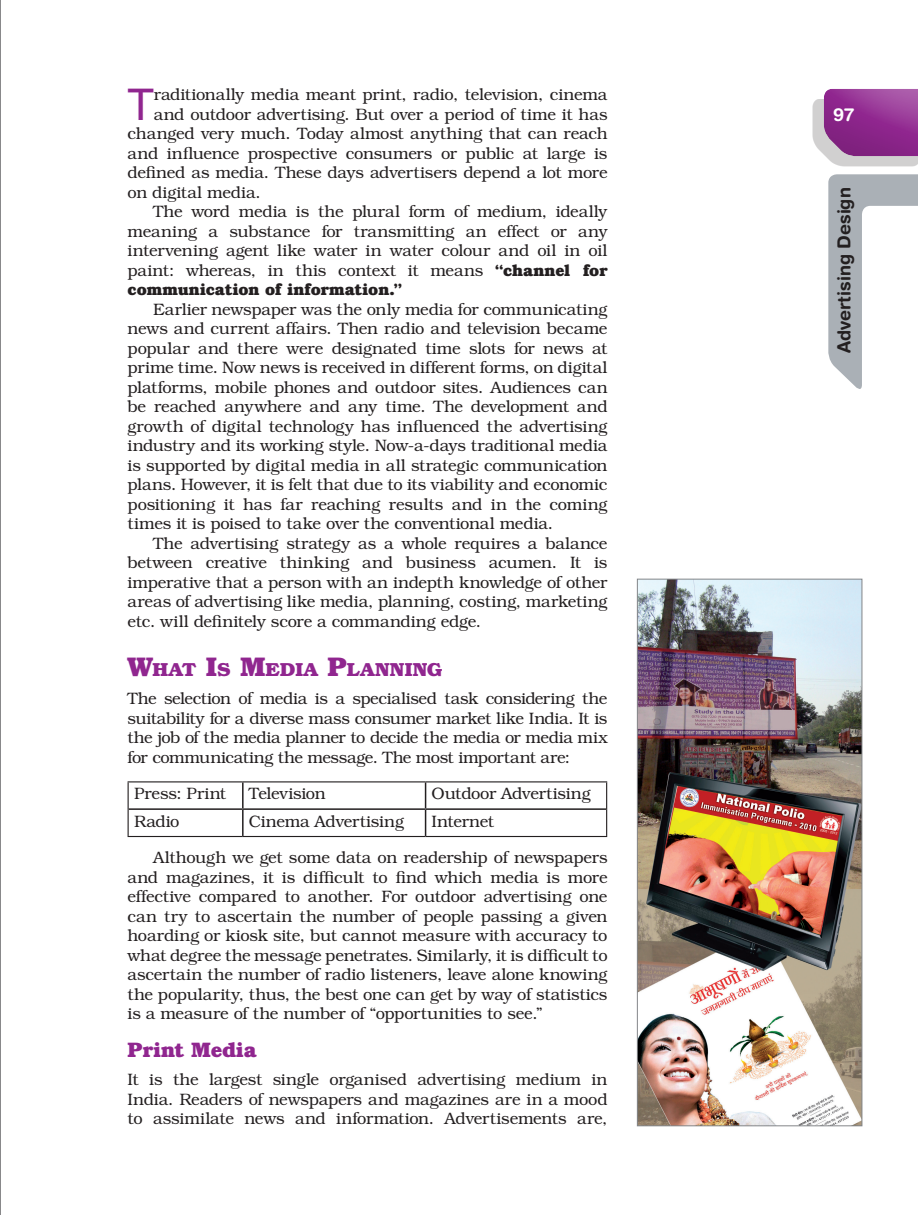
<style>
.page{position:relative;width:918px;height:1215px;background:#fff}
.page>*{position:absolute;margin:0;border:0;box-sizing:border-box;transform-origin:0 0}
.t1{font:43.65px "Helvetica LT Std";color:#90268f}
.t2{font:700 21px "Bookman";letter-spacing:-.01em;color:#90268f}
.t3{font:700 18.9px "Bookman";letter-spacing:-.015em;color:#90268f}
.t4{font:700 18px "Helvetica Rounded LT Std";color:#231f20}
.t5{font:700 18px "Helvetica Rounded LT Std";color:#fff}
.t6{font:300 16.5px/19.5px "Bookman Std";letter-spacing:-.01em;color:#231f20;text-align:justify}
.t7{font:700 16.5px "Bookman";letter-spacing:-.005em;color:#231f20}
.s1{font-family:"Bookman";font-weight:700}
.s2{font-size:27px}
</style>
<div class="page">
<svg style="left:828px;top:174px;width:90px;height:215px"></svg>
<div style="left:813px;top:99px;width:105px;height:67px;background:#231f20;opacity:.21"></div>
<div style="left:824px;top:88px;width:94px;height:70px;background:#231f20;opacity:.22"></div>
<hr style="left:242px;top:782px;width:2px;height:26px;background:#231f20">
<hr style="left:129px;top:808px;width:114px;height:2px;background:#231f20">
<hr style="left:243px;top:808px;width:183px;height:2px;background:#231f20">
<hr style="left:242px;top:810px;width:2px;height:26px;background:#231f20">
<hr style="left:426px;top:808px;width:180px;height:2px;background:#231f20">
<svg style="left:425px;top:782px;width:1px;height:54px"></svg>
<hr style="left:128px;top:781px;width:115px;height:1px;background:#231f20">
<hr style="left:243px;top:781px;width:183px;height:1px;background:#231f20">
<hr style="left:426px;top:781px;width:181px;height:1px;background:#231f20">
<svg style="left:128px;top:782px;width:1px;height:54px"></svg>
<svg style="left:606px;top:782px;width:1px;height:54px"></svg>
<hr style="left:128px;top:836px;width:115px;height:1px;background:#231f20">
<hr style="left:243px;top:836px;width:183px;height:1px;background:#231f20">
<hr style="left:426px;top:836px;width:181px;height:1px;background:#231f20">
<hr style="left:0;top:0;width:1px;height:1215px;background:#616164">
<img style="left:639px;top:581px;width:221px;height:543px">
<div style="left:637px;top:579px;width:225px;height:547px;border:1px solid #848689"></div>
<h1 class="t1" style="left:128px;top:79px;width:28px">T</h1>
<p class="t6" style="left:154px;top:85px;width:455px">raditionally media meant print, radio, television, cinema</p>
<p class="t6" style="left:154px;top:105px;width:455px">and outdoor advertising. But over a period of time it has</p>
<p class="t6" style="left:128px;top:124px;width:482px">changed very much. Today almost anything that can reach</p>
<p class="t6" style="left:128px;top:144px;width:481px">and influence prospective consumers or public at large is</p>
<p class="t6" style="left:128px;top:163px;width:482px">defined as media. These days advertisers depend a lot more</p>
<p class="t6" style="left:128px;top:183px;width:135px">on digital media.</p>
<p class="t6" style="left:153px;top:202px;width:456px">The word media is the plural form of medium, ideally</p>
<p class="t6" style="left:128px;top:222px;width:482px">meaning a substance for transmitting an effect or any</p>
<p class="t6" style="left:128px;top:241px;width:481px">intervening agent like water in water colour and oil in oil</p>
<p class="t6" style="left:128px;top:261px;width:482px">paint: whereas, in this context it means <span class="s1">“channel for</span></p>
<p class="t7" style="left:128px;top:279px;width:276px">communication of information.”</p>
<p class="t6" style="left:128px;top:300px;width:482px;text-indent:26px">Earlier newspaper was the only media for communicating news and current affairs. Then radio and television became popular and there were designated time slots for news at prime time. Now news is received in different forms, on digital platforms, mobile phones and outdoor sites. Audiences can be reached anywhere and any time. The development and growth of digital technology has influenced the advertising industry and its working style. Now-a-days traditional media is supported by digital media in all strategic communication plans. However, it is felt that due to its viability and economic positioning it has far reaching results and in the coming times it is poised to take over the conventional media.</p>
<p class="t6" style="left:128px;top:534px;width:481px;text-indent:26px">The advertising strategy as a whole requires a balance between creative thinking and business acumen. It is imperative that a person with an indepth knowledge of other areas of advertising like media, planning, costing, marketing etc. will definitely score a commanding edge.</p>
<p class="t3" style="left:128px;top:658px;width:317px"><span class="s2">W</span>HAT <span class="s2">I</span>S <span class="s2">M</span>EDIA <span class="s2">P</span>LANNING</p>
<p class="t6" style="left:128px;top:689px;width:482px">The selection of media is a specialised task considering the suitability for a diverse mass consumer market like India. It is the job of the media planner to decide the media or media mix for communicating the message. The most important are:</p>
<p class="t6" style="left:134px;top:784px;width:94px">Press: Print</p>
<p class="t6" style="left:249px;top:784px;width:78px">Television</p>
<p class="t6" style="left:432px;top:784px;width:160px">Outdoor Advertising</p>
<p class="t6" style="left:134px;top:811px;width:47px">Radio</p>
<p class="t6" style="left:249px;top:811px;width:157px">Cinema Advertising</p>
<p class="t6" style="left:432px;top:811px;width:64px">Internet</p>
<p class="t6" style="left:128px;top:848px;width:482px;text-indent:26px">Although we get some data on readership of newspapers and magazines, it is difficult to find which media is more effective compared to another. For outdoor advertising one can try to ascertain the number of people passing a given hoarding or kiosk site, but cannot measure with accuracy to what degree the message penetrates. Similarly, it is difficult to ascertain the number of radio listeners, leave alone knowing the popularity, thus, the best one can get by way of statistics is a measure of the number of “opportunities to see.”</p>
<p class="t2" style="left:128px;top:1037px;width:131px">Print Media</p>
<p class="t6" style="left:128px;top:1070px;width:482px">It is the largest single organised advertising medium in India. Readers of newspapers and magazines are in a mood to assimilate news and information. Advertisements are,</p>
<p class="t5" style="left:833px;top:103px;width:23px">97</p>
<p class="t4" style="left:833px;top:353px;width:167px;rotate:-90deg">Advertising Design</p>
</div>
